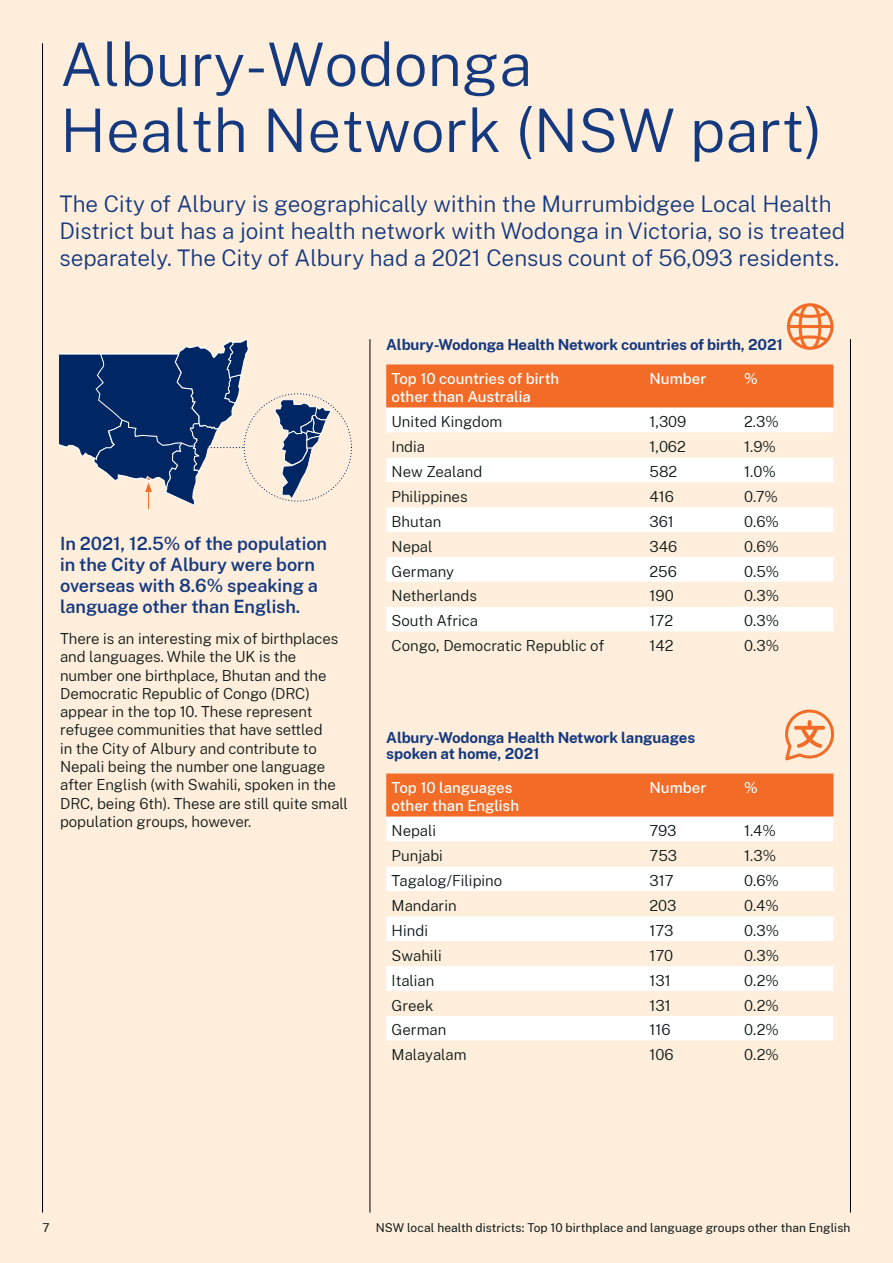
<style>
.page{position:relative;width:893px;height:1263px;background:#ffeedb}
.page>*{position:absolute;margin:0;border:0;box-sizing:border-box;transform-origin:0 0}
.t1{font:300 60px/66px "Public Sans";color:#15397f}
.t2{font:300 22.5px/27px "Public Sans";color:#15397f}
.t3{font:600 18px/21px "Public Sans";letter-spacing:-.005em;color:#15397f}
.t4{font:300 15px/18.3px "Public Sans";letter-spacing:-.005em;color:#0f1a18}
.t5{font:700 15px/16.5px "Public Sans";letter-spacing:-.01em;color:#15397f}
.t6{font:500 15px/18.3px "Public Sans";color:#fff}
.t7{font:12px "Public Sans";letter-spacing:.005em;color:#0f1a18}
</style>
<div class="page">
<hr style="left:850px;top:339px;width:1px;height:873px;background:#000">
<hr style="left:370px;top:339px;width:1px;height:873px;background:#000">
<hr style="left:42px;top:43px;width:1px;height:1169px;background:#000">
<svg style="left:787px;top:303px;width:46px;height:47px"></svg>
<svg style="left:785px;top:709px;width:49px;height:52px"></svg>
<svg style="left:275px;top:399px;width:57px;height:101px"></svg>
<svg style="left:59px;top:339px;width:191px;height:170px"></svg>
<div style="left:386px;top:364px;width:447px;height:44px;background:#f36c27"></div>
<div style="left:386px;top:408px;width:447px;height:25px;background:#fff"></div>
<svg style="left:386px;top:457px;width:447px;height:175px;fill:#fff"></svg>
<div style="left:386px;top:773px;width:447px;height:44px;background:#f36c27"></div>
<div style="left:386px;top:817px;width:447px;height:25px;background:#fff"></div>
<svg style="left:386px;top:867px;width:447px;height:174px;fill:#fff"></svg>
<h1 class="t1" style="left:60px;top:29px;width:764px">Albury-Wodonga<br>Health Network (NSW part)</h1>
<h2 class="t2" style="left:60px;top:189px;width:787px">The City of Albury is geographically within the Murrumbidgee Local Health<br>District but has a joint health network with Wodonga in Victoria, so is treated separately. The City of Albury had a 2021 Census count of 56,093 residents.</h2>
<p class="t3" style="left:60px;top:532px;width:268px">In 2021, 12.5% of the population in the City of Albury were born overseas with 8.6% speaking a language other than English.</p>
<p class="t4" style="left:60px;top:629px;width:289px">There is an interesting mix of birthplaces and languages. While the UK is the number one birthplace, Bhutan and the Democratic Republic of Congo (DRC) appear in the top 10. These represent refugee communities that have settled<br>in the City of Albury and contribute to Nepali being the number one language after English (with Swahili, spoken in the DRC, being 6th). These are still quite small population groups, however.</p>
<p class="t5" style="left:386px;top:335px;width:398px">Albury-Wodonga Health Network countries of birth, 2021</p>
<p class="t6" style="left:392px;top:369px;width:169px">Top 10 countries of birth other than Australia</p>
<p class="t6" style="left:649px;top:369px;width:58px">Number</p>
<p class="t6" style="left:744px;top:369px;width:15px">%</p>
<p class="t4" style="left:392px;top:412px;width:112px">United Kingdom</p>
<p class="t4" style="left:649px;top:412px;width:38px">1,309</p>
<p class="t4" style="left:744px;top:412px;width:36px">2.3%</p>
<p class="t4" style="left:392px;top:437px;width:35px">India</p>
<p class="t4" style="left:649px;top:437px;width:38px">1,062</p>
<p class="t4" style="left:744px;top:437px;width:33px">1.9%</p>
<p class="t4" style="left:392px;top:462px;width:92px">New Zealand</p>
<p class="t4" style="left:649px;top:462px;width:29px">582</p>
<p class="t4" style="left:744px;top:462px;width:33px">1.0%</p>
<p class="t4" style="left:392px;top:487px;width:77px">Philippines</p>
<p class="t4" style="left:649px;top:487px;width:26px">416</p>
<p class="t4" style="left:744px;top:487px;width:35px">0.7%</p>
<p class="t4" style="left:392px;top:511px;width:51px">Bhutan</p>
<p class="t4" style="left:649px;top:511px;width:26px">361</p>
<p class="t4" style="left:744px;top:511px;width:36px">0.6%</p>
<p class="t4" style="left:392px;top:536px;width:43px">Nepal</p>
<p class="t4" style="left:649px;top:536px;width:29px">346</p>
<p class="t4" style="left:744px;top:536px;width:36px">0.6%</p>
<p class="t4" style="left:392px;top:561px;width:64px">Germany</p>
<p class="t4" style="left:649px;top:561px;width:29px">256</p>
<p class="t4" style="left:744px;top:561px;width:37px">0.5%</p>
<p class="t4" style="left:392px;top:586px;width:87px">Netherlands</p>
<p class="t4" style="left:649px;top:586px;width:26px">190</p>
<p class="t4" style="left:744px;top:586px;width:36px">0.3%</p>
<p class="t4" style="left:392px;top:611px;width:88px">South Africa</p>
<p class="t4" style="left:649px;top:611px;width:25px">172</p>
<p class="t4" style="left:744px;top:611px;width:36px">0.3%</p>
<p class="t4" style="left:392px;top:636px;width:214px">Congo, Democratic Republic of</p>
<p class="t4" style="left:649px;top:636px;width:26px">142</p>
<p class="t4" style="left:744px;top:636px;width:36px">0.3%</p>
<p class="t5" style="left:386px;top:728px;width:311px">Albury-Wodonga Health Network languages spoken at home, 2021</p>
<p class="t6" style="left:392px;top:778px;width:129px">Top 10 languages other than English</p>
<p class="t6" style="left:649px;top:778px;width:58px">Number</p>
<p class="t6" style="left:744px;top:778px;width:15px">%</p>
<p class="t4" style="left:392px;top:821px;width:46px">Nepali</p>
<p class="t4" style="left:649px;top:821px;width:28px">793</p>
<p class="t4" style="left:744px;top:821px;width:33px">1.4%</p>
<p class="t4" style="left:392px;top:846px;width:53px">Punjabi</p>
<p class="t4" style="left:649px;top:846px;width:29px">753</p>
<p class="t4" style="left:744px;top:846px;width:33px">1.3%</p>
<p class="t4" style="left:392px;top:871px;width:112px">Tagalog/Filipino</p>
<p class="t4" style="left:649px;top:871px;width:26px">317</p>
<p class="t4" style="left:744px;top:871px;width:36px">0.6%</p>
<p class="t4" style="left:392px;top:896px;width:67px">Mandarin</p>
<p class="t4" style="left:649px;top:896px;width:29px">203</p>
<p class="t4" style="left:744px;top:896px;width:36px">0.4%</p>
<p class="t4" style="left:392px;top:920px;width:38px">Hindi</p>
<p class="t4" style="left:649px;top:920px;width:25px">173</p>
<p class="t4" style="left:744px;top:920px;width:36px">0.3%</p>
<p class="t4" style="left:392px;top:945px;width:52px">Swahili</p>
<p class="t4" style="left:649px;top:945px;width:25px">170</p>
<p class="t4" style="left:744px;top:945px;width:36px">0.3%</p>
<p class="t4" style="left:392px;top:970px;width:44px">Italian</p>
<p class="t4" style="left:649px;top:970px;width:23px">131</p>
<p class="t4" style="left:744px;top:970px;width:36px">0.2%</p>
<p class="t4" style="left:392px;top:995px;width:43px">Greek</p>
<p class="t4" style="left:649px;top:995px;width:23px">131</p>
<p class="t4" style="left:744px;top:995px;width:36px">0.2%</p>
<p class="t4" style="left:392px;top:1020px;width:56px">German</p>
<p class="t4" style="left:649px;top:1020px;width:23px">116</p>
<p class="t4" style="left:744px;top:1020px;width:36px">0.2%</p>
<p class="t4" style="left:392px;top:1045px;width:77px">Malayalam</p>
<p class="t4" style="left:649px;top:1045px;width:26px">106</p>
<p class="t4" style="left:744px;top:1045px;width:36px">0.2%</p>
<p class="t7" style="left:43px;top:1219px;width:9px">7</p>
<p class="t7" style="left:376px;top:1219px;width:476px">NSW local health districts: Top 10 birthplace and language groups other than English</p>
</div>
